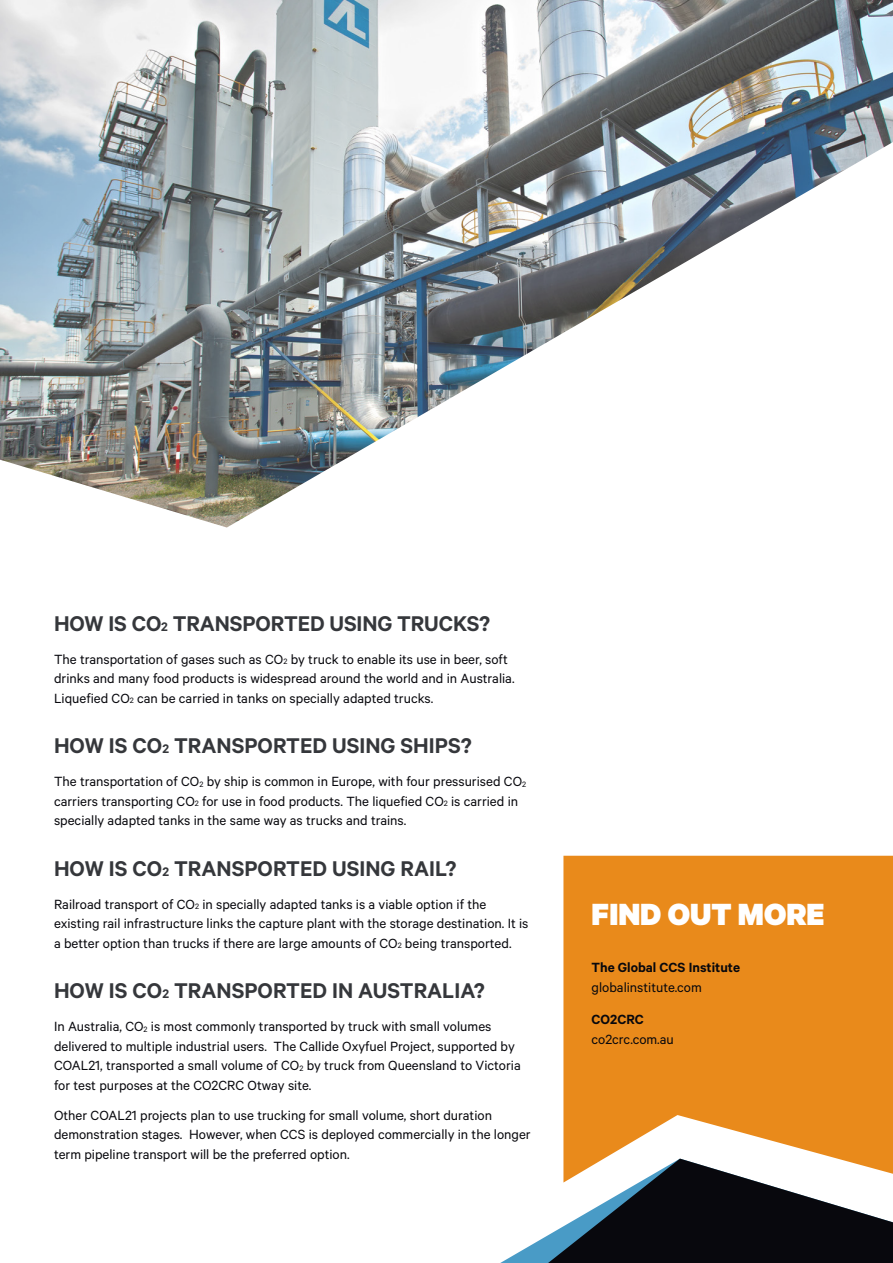
<style>
.page{position:relative;width:893px;height:1263px;background:#fff}
.page>*{position:absolute;margin:0;border:0;box-sizing:border-box;transform-origin:0 0}
.Heading_1{font:900 34.5px "Calibre";color:#fff}
.Heading_2{font:600 24px "Calibre";color:#35373b}
.t1{font:15px/19.5px "Calibre";color:#08080d}
.t2{font:600 15px/19.5px "Calibre";color:#08080d}
.s1{font-size:13.95px}
.s2{font-size:8.7px}
.s3{font-weight:400}
.s4{font-weight:600}
</style>
<div class="page">
<div style="left:563px;top:856px;width:330px;height:302px;background:#e98a1b"></div>
<img style="left:0;top:0;width:893px;height:527px">
<svg style="left:500px;top:1158px;width:393px;height:105px"></svg>
<p class="Heading_2" style="left:54px;top:609px;width:438px">HOW IS CO<span class="s1">2</span> TRANSPORTED USING TRUCKS?</p>
<p class="t1" style="left:54px;top:649px;width:462px">The transportation of gases such as CO<span class="s2">2</span> by truck to enable its use in beer, soft drinks and many food products is widespread around the world and in Australia.<br>Liquefied CO<span class="s2">2</span> can be carried in tanks on specially adapted trucks.</p>
<p class="Heading_2" style="left:54px;top:731px;width:419px">HOW IS CO<span class="s1">2</span> TRANSPORTED USING SHIPS?</p>
<p class="t1" style="left:54px;top:771px;width:474px">The transportation of CO<span class="s2">2</span> by ship is common in Europe, with four pressurised CO<span class="s2">2 </span>carriers transporting CO<span class="s2">2</span> for use in food products. The liquefied CO<span class="s2">2</span> is carried in specially adapted tanks in the same way as trucks and trains.</p>
<p class="Heading_2" style="left:54px;top:854px;width:404px">HOW IS CO<span class="s1">2</span> TRANSPORTED USING RAIL?</p>
<p class="t1" style="left:54px;top:894px;width:476px">Railroad transport of CO<span class="s2">2</span> in specially adapted tanks is a viable option if the existing rail infrastructure links the capture plant with the storage destination. It is a better option than trucks if there are large amounts of CO<span class="s2">2</span> being transported.</p>
<p class="Heading_2" style="left:54px;top:976px;width:432px">HOW IS CO<span class="s1">2</span> TRANSPORTED IN AUSTRALIA?</p>
<p class="t1" style="left:54px;top:1016px;width:468px">In Australia, CO<span class="s2">2</span> is most commonly transported by truck with small volumes delivered to multiple industrial users. The Callide Oxyfuel Project, supported by COAL21, transported a small volume of CO<span class="s2">2</span> by truck from Queensland to Victoria for test purposes at the CO2CRC Otway site.</p>
<p class="t1" style="left:54px;top:1105px;width:478px">Other COAL21 projects plan to use trucking for small volume, short duration demonstration stages. However, when CCS is deployed commercially in the longer term pipeline transport will be the preferred option.</p>
<p class="Heading_1" style="left:592px;top:893px;width:235px">FIND OUT MORE</p>
<p class="t2" style="left:592px;top:957px;width:150px">The Global CCS Institute <span class="s3">globalinstitute.com</span></p>
<p class="t1" style="left:592px;top:1009px;width:84px"><span class="s4">CO2CRC </span>co2crc.com.au</p>
</div>
